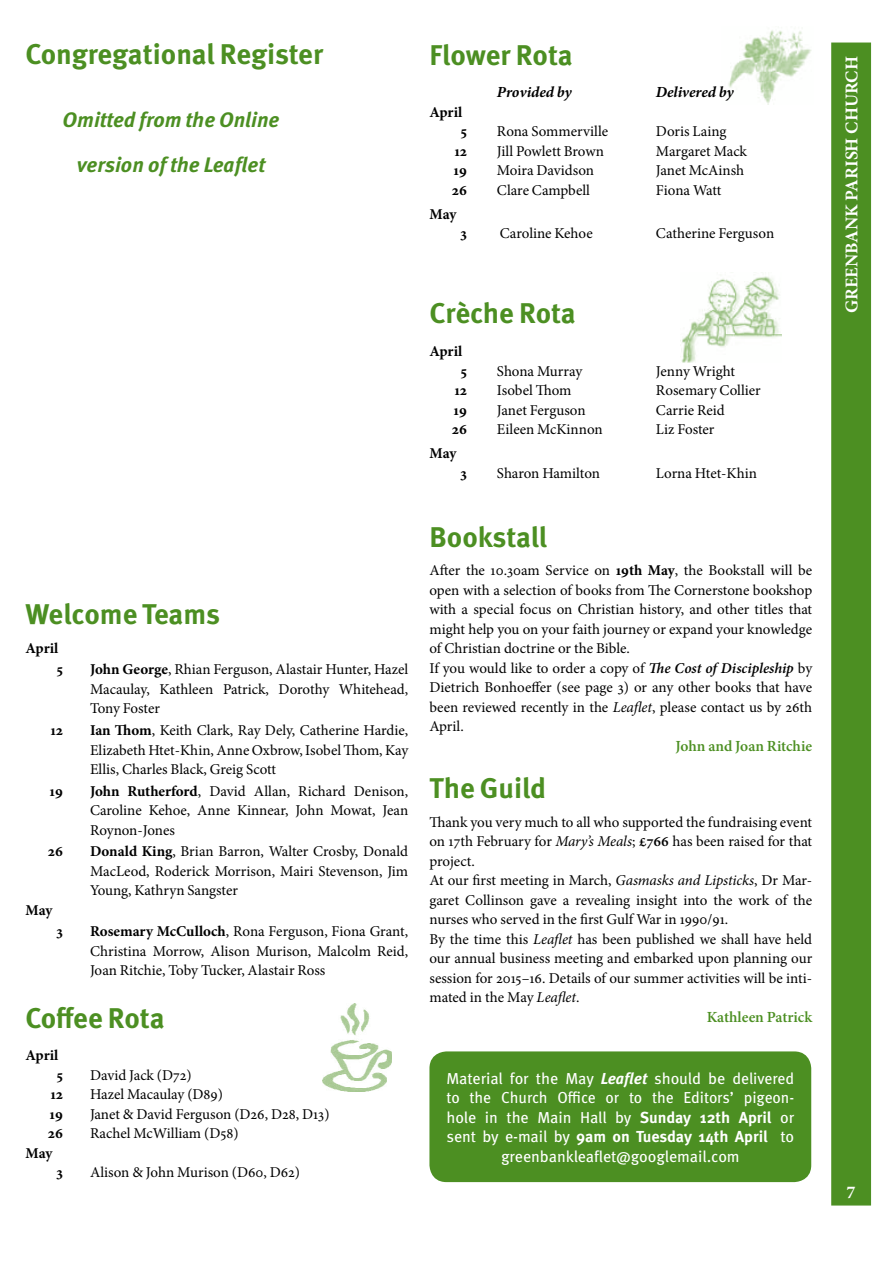
<style>
.page{position:relative;width:893px;height:1263px;background:#fff}
.page>*{position:absolute;margin:0;border:0;box-sizing:border-box;transform-origin:0 0}
.t1{font:700 28.5px "Meta Pro";letter-spacing:-.005em;color:#4c8f22}
.t2{font:italic 700 21px/45px "Meta Pro";color:#4c8f22;text-align:center}
.t3{font:700 18px "Minion Pro";color:#fff}
.t4{font:15.9px/19.5px "Meta Pro";letter-spacing:-.005em;color:#fff;text-align:center}
.t5{font:600 15.45px "Minion Pro";letter-spacing:-.005em;color:#4c8f22}
.t6{font:italic 700 15.45px "Minion Pro";letter-spacing:-.005em;color:#000}
.t7{font:15px/19.5px "Minion Pro";color:#000;text-align:justify}
.t8{font:700 15px/19.5px "Minion Pro";letter-spacing:-.005em;color:#000}
.s1{font-weight:700}
.s2{font-weight:600;font-style:italic}
.s3{font-style:italic}
.s4{font-weight:600}
.s5{font-weight:700;font-style:italic}
</style>
<div class="page">
<img style="left:728px;top:30px;width:84px;height:74px">
<img style="left:323px;top:1003px;width:68px;height:89px">
<img style="left:680px;top:276px;width:101px;height:86px">
<div style="left:429px;top:1051px;width:382px;height:131px;background:#4c8f22;border-radius:17px"></div>
<div style="left:831px;top:43px;width:40px;height:1162px;background:#4c8f22;border:2px solid #4c8f22"></div>
<h1 class="t1" style="left:26px;top:36px;width:299px">Congregational Register</h1>
<h2 class="t2" style="left:63px;top:97px;width:218px">Omitted from the Online version of the Leaflet</h2>
<h1 class="t1" style="left:429px;top:37px;width:145px">Flower Rota</h1>
<p class="t6" style="left:497px;top:82px;width:76px">Provided by</p>
<p class="t6" style="left:656px;top:82px;width:79px">Delivered by</p>
<p class="t8" style="left:461px;top:102px;width:8px;text-indent:-31px">April<br>5</p>
<p class="t7" style="left:497px;top:122px;width:113px">Rona Sommerville</p>
<p class="t7" style="left:656px;top:122px;width:72px">Doris Laing</p>
<p class="t8" style="left:454px;top:141px;width:14px">12</p>
<p class="t7" style="left:497px;top:142px;width:108px">Jill Powlett Brown</p>
<p class="t7" style="left:656px;top:142px;width:93px">Margaret Mack</p>
<p class="t8" style="left:454px;top:161px;width:15px">19</p>
<p class="t7" style="left:497px;top:161px;width:99px">Moira Davidson</p>
<p class="t7" style="left:656px;top:161px;width:90px">Janet McAinsh</p>
<p class="t8" style="left:452px;top:180px;width:17px">26</p>
<p class="t7" style="left:497px;top:181px;width:95px">Clare Campbell</p>
<p class="t7" style="left:656px;top:181px;width:67px">Fiona Watt</p>
<p class="t8" style="left:429px;top:204px;width:28px">May</p>
<p class="t8" style="left:460px;top:223px;width:8px">3</p>
<p class="t7" style="left:500px;top:224px;width:94px">Caroline Kehoe</p>
<p class="t7" style="left:656px;top:224px;width:120px">Catherine Ferguson</p>
<h1 class="t1" style="left:26px;top:596px;width:196px">Welcome Teams</h1>
<p class="t8" style="left:57px;top:637px;width:8px;line-height:21.6px;text-indent:-31px">April<br>5</p>
<p class="t7" style="left:90px;top:660px;width:320px"><span class="s1">John George</span>, Rhian Ferguson, Alastair Hunter, Hazel Macaulay, Kathleen Patrick, Dorothy Whitehead, Tony Foster</p>
<p class="t8" style="left:50px;top:720px;width:14px">12</p>
<p class="t7" style="left:90px;top:721px;width:320px"><span class="s1">Ian Thom</span>, Keith Clark, Ray Dely, Catherine Hardie, Elizabeth Htet-Khin, Anne Oxbrow, Isobel Thom, Kay Ellis, Charles Black, Greig Scott</p>
<p class="t8" style="left:50px;top:781px;width:15px">19</p>
<p class="t7" style="left:90px;top:781px;width:320px"><span class="s1">John Rutherford</span>, David Allan, Richard Denison, Caroline Kehoe, Anne Kinnear, John Mowat, Jean Roynon-Jones</p>
<p class="t8" style="left:48px;top:842px;width:17px">26</p>
<p class="t7" style="left:90px;top:842px;width:320px"><span class="s1">Donald King</span>, Brian Barron, Walter Crosby, Donald MacLeod, Roderick Morrison, Mairi Stevenson, Jim Young, Kathryn Sangster</p>
<p class="t8" style="left:26px;top:900px;width:28px">May</p>
<p class="t8" style="left:56px;top:922px;width:8px">3</p>
<p class="t7" style="left:90px;top:922px;width:320px"><span class="s1">Rosemary McCulloch</span>, Rona Ferguson, Fiona Grant, Christina Morrow, Alison Murison, Malcolm Reid, Joan Ritchie, Toby Tucker, Alastair Ross</p>
<h1 class="t1" style="left:26px;top:1000px;width:141px">Coffee Rota</h1>
<p class="t8" style="left:57px;top:1046px;width:8px;text-indent:-31px">April<br>5</p>
<p class="t7" style="left:90px;top:1065px;width:103px">David Jack (D72)</p>
<p class="t8" style="left:50px;top:1085px;width:14px">12</p>
<p class="t7" style="left:90px;top:1085px;width:135px">Hazel Macaulay (D89)</p>
<p class="t8" style="left:50px;top:1104px;width:15px">19</p>
<p class="t7" style="left:90px;top:1104px;width:241px">Janet &amp; David Ferguson (D26, D28, D13)</p>
<p class="t8" style="left:48px;top:1124px;width:17px">26</p>
<p class="t7" style="left:90px;top:1124px;width:150px">Rachel McWilliam (D58)</p>
<p class="t8" style="left:26px;top:1143px;width:28px">May</p>
<p class="t8" style="left:56px;top:1163px;width:8px">3</p>
<p class="t7" style="left:90px;top:1163px;width:211px">Alison &amp; John Murison (D60, D62)</p>
<h1 class="t1" style="left:429px;top:296px;width:148px">Crèche Rota</h1>
<p class="t8" style="left:461px;top:341px;width:8px;text-indent:-31px">April<br>5</p>
<p class="t7" style="left:497px;top:361px;width:87px">Shona Murray</p>
<p class="t7" style="left:656px;top:361px;width:81px">Jenny Wright</p>
<p class="t8" style="left:454px;top:380px;width:14px">12</p>
<p class="t7" style="left:497px;top:381px;width:76px">Isobel Thom</p>
<p class="t7" style="left:656px;top:381px;width:106px">Rosemary Collier</p>
<p class="t8" style="left:454px;top:400px;width:15px">19</p>
<p class="t7" style="left:497px;top:400px;width:90px">Janet Ferguson</p>
<p class="t7" style="left:656px;top:400px;width:70px">Carrie Reid</p>
<p class="t8" style="left:452px;top:419px;width:17px">26</p>
<p class="t7" style="left:497px;top:420px;width:107px">Eileen McKinnon</p>
<p class="t7" style="left:656px;top:420px;width:60px">Liz Foster</p>
<p class="t8" style="left:429px;top:443px;width:28px">May</p>
<p class="t8" style="left:460px;top:463px;width:8px">3</p>
<p class="t7" style="left:497px;top:463px;width:105px">Sharon Hamilton</p>
<p class="t7" style="left:656px;top:463px;width:103px">Lorna Htet-Khin</p>
<h1 class="t1" style="left:429px;top:519px;width:119px">Bookstall</h1>
<p class="t7" style="left:429px;top:561px;width:384px;text-align:left">After the 10.30am Service on <span class="s1">19th May</span>, the Bookstall will be open with a selection of books from The Cornerstone bookshop with a special focus on Christian history, and other titles that might help you on your faith journey or expand your knowledge of Christian doctrine or the Bible.<br>If you would like to order a copy of <span class="s2">The Cost of Discipleship</span> by Dietrich Bonhoeffer (see page 3) or any other books that have been reviewed recently in the <span class="s3">Leaflet</span>, please contact us by 26th April.</p>
<p class="t5" style="left:675px;top:735px;width:138px">John and Joan Ritchie</p>
<h1 class="t1" style="left:429px;top:770px;width:118px">The Guild</h1>
<p class="t7" style="left:429px;top:812px;width:384px;text-align:left">Thank you very much to all who supported the fundraising event on 17th February for <span class="s3">Mary’s Meals</span>; <span class="s4">£766</span> has been raised for that project.<br>At our first meeting in March, <span class="s3">Gasmasks and Lipsticks</span>, Dr Mar&shy;garet Collinson gave a revealing insight into the work of the nurses who served in the first Gulf War in 1990/91.<br>By the time this <span class="s3">Leaflet</span> has been published we shall have held our annual business meeting and embarked upon planning our session for 2015–16. Details of our summer activities will be inti&shy;mated in the May <span class="s3">Leaflet</span>.</p>
<p class="t5" style="left:707px;top:1006px;width:107px">Kathleen Patrick</p>
<p class="t4" style="left:446px;top:1069px;width:349px">Material for the May <span class="s5">Leaflet</span> should be delivered to the Church Office or to the Editors’ pigeon&shy;hole in the Main Hall by <span class="s1">Sunday 12th April</span> or sent by e-mail by <span class="s1">9am on Tuesday 14th April</span> to greenbankleaflet@googlemail.com</p>
<p class="t3" style="left:839px;top:313px;width:258px;rotate:-90deg">GREENBANK PARISH CHURCH</p>
<p class="t3" style="left:847px;top:1180px;width:10px">7</p>
</div>
